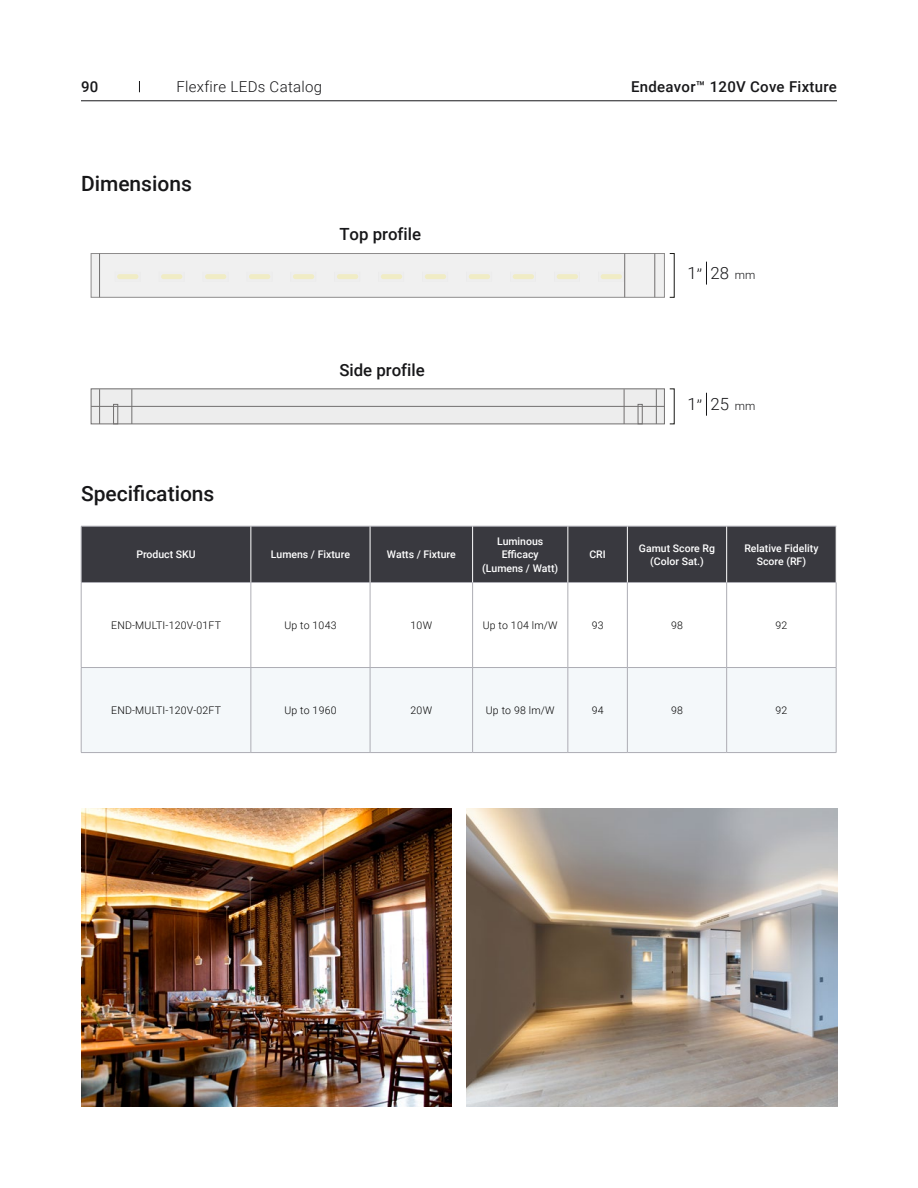
<style>
.page{position:relative;width:918px;height:1188px;background:#fff}
.page>*{position:absolute;margin:0;border:0;box-sizing:border-box;transform-origin:0 0}
.t1{font:500 21px "Roboto";color:#171719}
.t2{font:500 16.8px "Roboto";color:#171719}
.t3{font:300 16.8px "Roboto";color:#171719}
.t4{font:500 15px "Roboto";letter-spacing:.02em;color:#171719}
.t5{font:300 15px "Roboto";letter-spacing:.02em;color:#171719}
.t6{font:500 10.5px/13.5px "Roboto";color:#fff;text-align:center}
.t7{font:300 10.5px "Roboto";letter-spacing:.02em;color:#000}
.s1{font-size:11.55px}
</style>
<div class="page">
<svg style="left:706px;top:262px;width:1px;height:23px"></svg>
<svg style="left:706px;top:393px;width:1px;height:23px"></svg>
<div style="left:91px;top:254px;width:573px;height:43px;background:#ededed"></div>
<div style="left:91px;top:253px;width:574px;height:45px;border:1px solid #716f6f"></div>
<hr style="left:654px;top:254px;width:1px;height:43px;background:#716f6f">
<hr style="left:624px;top:254px;width:1px;height:43px;background:#716f6f">
<hr style="left:99px;top:254px;width:1px;height:43px;background:#716f6f">
<div style="left:91px;top:389px;width:573px;height:35px;background:#ededed"></div>
<div style="left:91px;top:389px;width:574px;height:35px;border:1px solid #716f6f"></div>
<hr style="left:656px;top:389px;width:1px;height:35px;background:#716f6f">
<hr style="left:624px;top:389px;width:1px;height:35px;background:#716f6f">
<hr style="left:91px;top:406px;width:573px;height:1px;background:#716f6f">
<div style="left:638px;top:404px;width:5px;height:20px;border:1px solid #716f6f"></div>
<hr style="left:131px;top:389px;width:1px;height:35px;background:#716f6f">
<hr style="left:99px;top:389px;width:1px;height:35px;background:#716f6f">
<div style="left:113px;top:404px;width:5px;height:20px;border:1px solid #716f6f"></div>
<div style="left:82px;top:527px;width:754px;height:55px;background:#39393f"></div>
<div style="left:82px;top:668px;width:754px;height:84px;background:#f4f8fa"></div>
<hr style="left:81px;top:526px;width:170px;height:1px;background:#adadb4">
<hr style="left:81px;top:526px;width:1px;height:56px;background:#adadb4">
<hr style="left:251px;top:526px;width:119px;height:1px;background:#adadb4">
<hr style="left:370px;top:526px;width:103px;height:1px;background:#adadb4">
<hr style="left:473px;top:526px;width:95px;height:1px;background:#adadb4">
<hr style="left:568px;top:526px;width:59px;height:1px;background:#adadb4">
<hr style="left:627px;top:526px;width:100px;height:1px;background:#adadb4">
<hr style="left:727px;top:526px;width:109px;height:1px;background:#adadb4">
<hr style="left:81px;top:582px;width:170px;height:1px;background:#adadb4">
<hr style="left:81px;top:583px;width:1px;height:84px;background:#adadb4">
<hr style="left:251px;top:582px;width:119px;height:1px;background:#adadb4">
<hr style="left:251px;top:583px;width:1px;height:84px;background:#adadb4">
<hr style="left:370px;top:582px;width:103px;height:1px;background:#adadb4">
<hr style="left:370px;top:583px;width:1px;height:84px;background:#adadb4">
<hr style="left:473px;top:582px;width:95px;height:1px;background:#adadb4">
<hr style="left:472px;top:583px;width:1px;height:84px;background:#adadb4">
<hr style="left:568px;top:582px;width:59px;height:1px;background:#adadb4">
<hr style="left:568px;top:583px;width:1px;height:84px;background:#adadb4">
<hr style="left:627px;top:582px;width:100px;height:1px;background:#adadb4">
<hr style="left:627px;top:583px;width:1px;height:84px;background:#adadb4">
<hr style="left:727px;top:582px;width:109px;height:1px;background:#adadb4">
<hr style="left:726px;top:583px;width:1px;height:84px;background:#adadb4">
<hr style="left:836px;top:583px;width:1px;height:84px;background:#adadb4">
<hr style="left:81px;top:667px;width:170px;height:1px;background:#adadb4">
<hr style="left:81px;top:668px;width:1px;height:84px;background:#adadb4">
<hr style="left:251px;top:667px;width:119px;height:1px;background:#adadb4">
<hr style="left:251px;top:668px;width:1px;height:84px;background:#adadb4">
<hr style="left:370px;top:667px;width:103px;height:1px;background:#adadb4">
<hr style="left:370px;top:668px;width:1px;height:84px;background:#adadb4">
<hr style="left:473px;top:667px;width:95px;height:1px;background:#adadb4">
<hr style="left:472px;top:668px;width:1px;height:84px;background:#adadb4">
<hr style="left:568px;top:667px;width:59px;height:1px;background:#adadb4">
<hr style="left:568px;top:668px;width:1px;height:84px;background:#adadb4">
<hr style="left:627px;top:667px;width:100px;height:1px;background:#adadb4">
<hr style="left:627px;top:668px;width:1px;height:84px;background:#adadb4">
<hr style="left:727px;top:667px;width:109px;height:1px;background:#adadb4">
<hr style="left:726px;top:668px;width:1px;height:84px;background:#adadb4">
<hr style="left:836px;top:668px;width:1px;height:84px;background:#adadb4">
<hr style="left:81px;top:752px;width:170px;height:1px;background:#adadb4">
<hr style="left:251px;top:752px;width:119px;height:1px;background:#adadb4">
<hr style="left:370px;top:752px;width:103px;height:1px;background:#adadb4">
<hr style="left:473px;top:752px;width:95px;height:1px;background:#adadb4">
<hr style="left:568px;top:752px;width:59px;height:1px;background:#adadb4">
<hr style="left:627px;top:752px;width:100px;height:1px;background:#adadb4">
<hr style="left:727px;top:752px;width:109px;height:1px;background:#adadb4">
<hr style="left:251px;top:526px;width:1px;height:56px;background:#fff">
<hr style="left:370px;top:526px;width:1px;height:56px;background:#fff">
<hr style="left:472px;top:526px;width:1px;height:56px;background:#fff">
<hr style="left:568px;top:526px;width:1px;height:56px;background:#fff">
<hr style="left:627px;top:526px;width:1px;height:56px;background:#fff">
<hr style="left:726px;top:526px;width:1px;height:56px;background:#fff">
<img style="left:466px;top:808px;width:371px;height:299px">
<img style="left:81px;top:808px;width:371px;height:299px">
<hr style="left:81px;top:101px;width:756px;height:1px;background:#171719">
<h3 class="t4" style="left:81px;top:76px;width:19px">90</h3>
<h3 class="t5" style="left:176px;top:76px;width:147px">Flexfire LEDs Catalog</h3>
<h3 class="t4" style="left:631px;top:76px;width:207px">Endeavor™ 120V Cove Fixture</h3>
<h1 class="t1" style="left:81px;top:169px;width:112px">Dimensions</h1>
<h2 class="t2" style="left:339px;top:223px;width:83px">Top profile</h2>
<h2 class="t3" style="left:688px;top:262px;width:69px">1’’ 28 <span class="s1">mm</span></h2>
<h2 class="t2" style="left:339px;top:358px;width:87px">Side profile</h2>
<h1 class="t1" style="left:81px;top:479px;width:135px">Specifications</h1>
<p class="t6" style="left:136px;top:547px;width:61px">Product SKU</p>
<p class="t6" style="left:271px;top:547px;width:81px">Lumens / Fixture</p>
<p class="t6" style="left:387px;top:547px;width:70px">Watts / Fixture</p>
<p class="t6" style="left:482px;top:534px;width:77px">Luminous<br>Efficacy (Lumens / Watt)</p>
<h2 class="t3" style="left:688px;top:393px;width:69px">1’’ 25 <span class="s1">mm</span></h2>
<p class="t6" style="left:589px;top:547px;width:18px">CRI</p>
<p class="t6" style="left:639px;top:541px;width:78px">Gamut Score Rg (Color Sat.)</p>
<p class="t6" style="left:744px;top:541px;width:76px">Relative Fidelity<br>Score (RF)</p>
<p class="t7" style="left:111px;top:618px;width:111px">END-MULTI-120V-01FT</p>
<p class="t7" style="left:284px;top:618px;width:54px">Up to 1043</p>
<p class="t7" style="left:411px;top:618px;width:23px">10W</p>
<p class="t7" style="left:483px;top:618px;width:76px">Up to 104 lm/W</p>
<p class="t7" style="left:592px;top:618px;width:13px">93</p>
<p class="t7" style="left:671px;top:618px;width:13px">98</p>
<p class="t7" style="left:776px;top:618px;width:13px">92</p>
<p class="t7" style="left:111px;top:703px;width:111px">END-MULTI-120V-02FT</p>
<p class="t7" style="left:284px;top:703px;width:54px">Up to 1960</p>
<p class="t7" style="left:411px;top:703px;width:23px">20W</p>
<p class="t7" style="left:486px;top:703px;width:70px">Up to 98 lm/W</p>
<p class="t7" style="left:592px;top:703px;width:13px">94</p>
<p class="t7" style="left:671px;top:703px;width:13px">98</p>
<p class="t7" style="left:776px;top:703px;width:13px">92</p>
</div>
